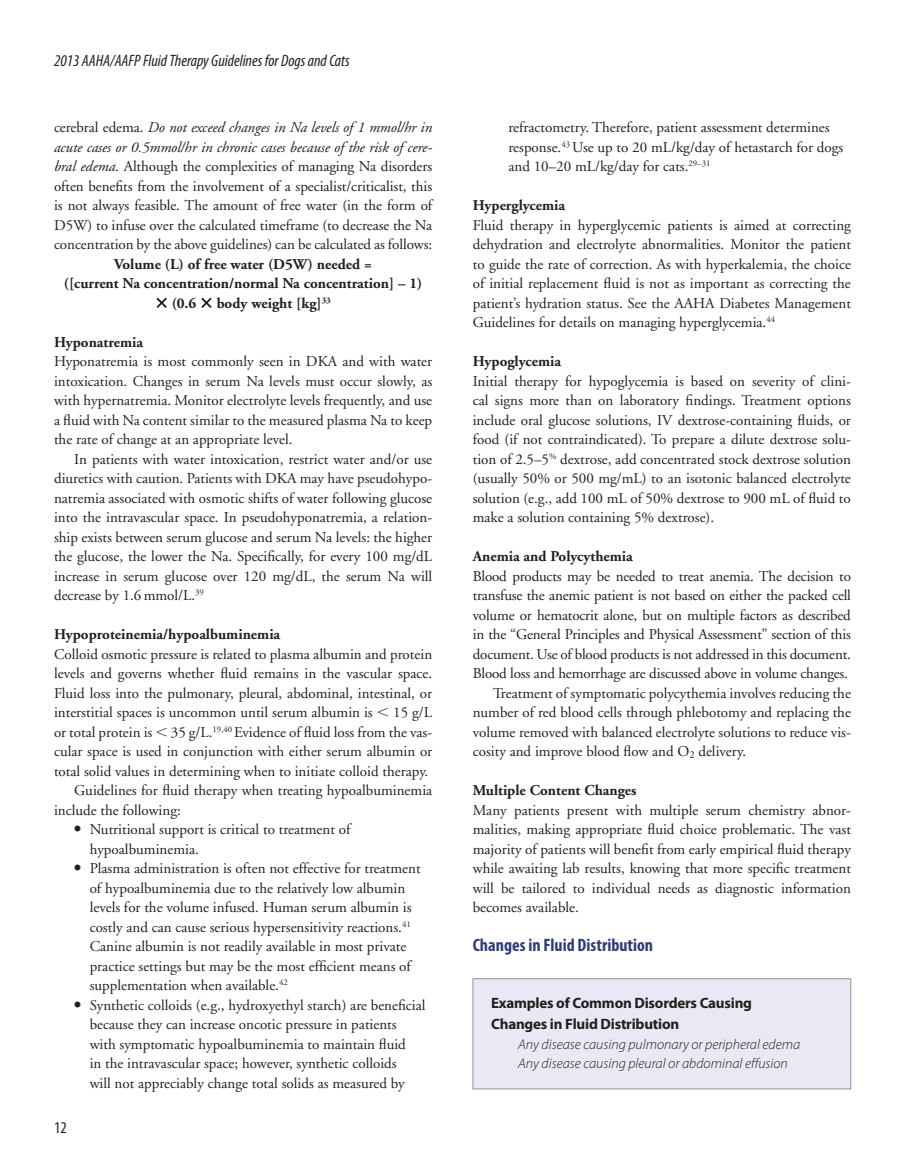
<style>
.page{position:relative;width:905px;height:1175px;background:#fff}
.page>*{position:absolute;margin:0;border:0;box-sizing:border-box;transform-origin:0 0}
.t1{font:700 condensed 18px "Myriad Pro";color:#303d74}
.t2{font:italic condensed 16.5px "Myriad Pro";color:#231f20}
.t3{font:condensed 16.5px "Myriad Pro";color:#231f20}
.t4{font:15px/19.5px "Adobe Garamond";color:#231f20;text-align:justify}
.t5{font:700 15px "Adobe Garamond";color:#231f20}
.t6{font:700 15px/21px "Myriad Pro";letter-spacing:-.015em;color:#231f20}
.t7{font:italic 300 14.25px/19.5px "Myriad Pro";color:#231f20}
.s1{font-style:italic}
</style>
<div class="page">
<div style="left:473px;top:978px;width:377px;height:110px;background:#e8e9f4"></div>
<div style="left:472px;top:978px;width:378px;height:111px;border:1px solid #939598"></div>
<svg style="left:156px;top:297px;width:11px;height:11px"></svg>
<svg style="left:201px;top:297px;width:11px;height:11px"></svg>
<p class="t2" style="left:54px;top:51px;width:297px">2013 AAHA/AAFP Fluid Therapy Guidelines for Dogs and Cats</p>
<p class="t4" style="left:54px;top:118px;width:380px">cerebral edema. <span class="s1">Do not exceed changes in Na levels of 1 mmol/hr in acute cases or 0.5mmol/hr in chronic cases because of the risk of cere&shy;bral edema</span>. Although the complexities of managing Na disorders often benefits from the involvement of a specialist/criticalist, this is not always feasible. The amount of free water (in the form of D5W) to infuse over the calculated timeframe (to decrease the Na concentration by the above guidelines) can be calculated as follows:</p>
<p class="t5" style="left:114px;top:256px;width:259px">Volume (L) of free water (D5W) needed =</p>
<p class="t5" style="left:64px;top:275px;width:360px">([current Na concentration/normal Na concentration] – 1)</p>
<p class="t5" style="left:172px;top:295px;width:26px">(0.6</p>
<p class="t5" style="left:217px;top:295px;width:116px">body weight [kg]<sup>33</sup></p>
<p class="t5" style="left:54px;top:334px;width:90px">Hyponatremia</p>
<p class="t4" style="left:54px;top:352px;width:380px">Hyponatremia is most commonly seen in DKA and with water intoxication. Changes in serum Na levels must occur slowly, as with hypernatremia. Monitor electrolyte levels frequently, and use a fluid with Na content similar to the measured plasma Na to keep the rate of change at an appropriate level.</p>
<p class="t4" style="left:54px;top:449px;width:380px;text-indent:20px">In patients with water intoxication, restrict water and/or use diuretics with caution. Patients with DKA may have pseudohypo&shy;natremia associated with osmotic shifts of water following glucose into the intravascular space. In pseudohyponatremia, a relation&shy;ship exists between serum glucose and serum Na levels: the higher the glucose, the lower the Na. Specifically, for every 100 mg/dL increase in serum glucose over 120 mg/dL, the serum Na will decrease by 1.6mmol/L.<sup>39</sup></p>
<p class="t5" style="left:54px;top:626px;width:228px">Hypoproteinemia/hypoalbuminemia</p>
<p class="t4" style="left:54px;top:644px;width:379px">Colloid osmotic pressure is related to plasma albumin and protein levels and governs whether fluid remains in the vascular space.<br>Fluid loss into the pulmonary, pleural, abdominal, intestinal, or interstitial spaces is uncommon until serum albumin is</p>
<p class="t4" style="left:393px;top:703px;width:40px">15 g/L</p>
<p class="t4" style="left:54px;top:722px;width:379px">or total protein is 35 g/L.<sup>19,40</sup> Evidence of fluid loss from the vas-</p>
<p class="t4" style="left:54px;top:742px;width:380px">cular space is used in conjunction with either serum albumin or</p>
<p class="t4" style="left:54px;top:761px;width:376px">total solid values in determining when to initiate colloid therapy.</p>
<p class="t4" style="left:74px;top:781px;width:359px">Guidelines for fluid therapy when treating hypoalbuminemia</p>
<p class="t4" style="left:54px;top:800px;width:128px">include the following:</p>
<p class="t4" style="left:90px;top:820px;width:262px">Nutritional support is critical to treatment of</p>
<p class="t4" style="left:90px;top:839px;width:111px">hypoalbuminemia.</p>
<p class="t4" style="left:90px;top:859px;width:332px">Plasma administration is often not effective for treatment</p>
<p class="t4" style="left:90px;top:878px;width:317px">of hypoalbuminemia due to the relatively low albumin</p>
<p class="t4" style="left:90px;top:898px;width:323px">levels for the volume infused. Human serum albumin is</p>
<p class="t4" style="left:90px;top:917px;width:322px">costly and can cause serious hypersensitivity reactions.<sup>41</sup></p>
<p class="t4" style="left:90px;top:937px;width:318px">Canine albumin is not readily available in most private</p>
<p class="t4" style="left:90px;top:956px;width:323px">practice settings but may be the most efficient means of</p>
<p class="t4" style="left:90px;top:976px;width:199px">supplementation when available.<sup>42</sup></p>
<p class="t4" style="left:90px;top:995px;width:337px">Synthetic colloids (e.g., hydroxyethyl starch) are beneficial</p>
<p class="t4" style="left:90px;top:1015px;width:308px">because they can increase oncotic pressure in patients</p>
<p class="t4" style="left:90px;top:1034px;width:318px">with symptomatic hypoalbuminemia to maintain fluid</p>
<p class="t4" style="left:90px;top:1054px;width:308px">in the intravascular space; however, synthetic colloids</p>
<p class="t4" style="left:90px;top:1073px;width:317px">will not appreciably change total solids as measured by</p>
<p class="t3" style="left:54px;top:1117px;width:14px">12</p>
<p class="t4" style="left:508px;top:118px;width:336px;text-align:left">refractometry. Therefore, patient assessment determines response.<sup>43</sup> Use up to 20 mL/kg/day of hetastarch for dogs and 10–20 mL/kg/day for cats.<sup>29–31</sup></p>
<p class="t5" style="left:472px;top:197px;width:94px">Hyperglycemia</p>
<p class="t4" style="left:472px;top:215px;width:380px">Fluid therapy in hyperglycemic patients is aimed at correcting dehydration and electrolyte abnormalities. Monitor the patient to guide the rate of correction. As with hyperkalemia, the choice of initial replacement fluid is not as important as correcting the patient’s hydration status. See the AAHA Diabetes Management Guidelines for details on managing hyperglycemia.<sup>44</sup></p>
<p class="t5" style="left:472px;top:353px;width:90px">Hypoglycemia</p>
<p class="t4" style="left:472px;top:371px;width:380px">Initial therapy for hypoglycemia is based on severity of clini&shy;cal signs more than on laboratory findings. Treatment options include oral glucose solutions, IV dextrose-containing fluids, or food (if not contraindicated). To prepare a dilute dextrose solu&shy;tion of 2.5–5<sup>%</sup> dextrose, add concentrated stock dextrose solution (usually 50% or 500 mg/mL) to an isotonic balanced electrolyte solution (e.g., add 100 mL of 50% dextrose to 900 mL of fluid to make a solution containing 5% dextrose).</p>
<p class="t5" style="left:473px;top:548px;width:162px">Anemia and Polycythemia</p>
<p class="t4" style="left:473px;top:566px;width:380px">Blood products may be needed to treat anemia. The decision to</p>
<p class="t4" style="left:473px;top:586px;width:380px">transfuse the anemic patient is not based on either the packed cell</p>
<p class="t4" style="left:473px;top:605px;width:379px">volume or hematocrit alone, but on multiple factors as described</p>
<p class="t4" style="left:473px;top:625px;width:380px">in the “General Principles and Physical Assessment” section of this</p>
<p class="t4" style="left:473px;top:644px;width:379px">document. Use of blood products is not addressed in this document.</p>
<p class="t4" style="left:473px;top:664px;width:377px">Blood loss and hemorrhage are discussed above in volume changes.</p>
<p class="t4" style="left:493px;top:683px;width:359px">Treatment of symptomatic polycythemia involves reducing the</p>
<p class="t4" style="left:473px;top:703px;width:379px">number of red blood cells through phlebotomy and replacing the</p>
<p class="t4" style="left:473px;top:722px;width:379px">volume removed with balanced electrolyte solutions to reduce vis-</p>
<p class="t4" style="left:473px;top:742px;width:275px">cosity and improve blood flow and O<sub>2</sub> delivery.</p>
<p class="t5" style="left:473px;top:782px;width:165px">Multiple Content Changes</p>
<p class="t4" style="left:473px;top:800px;width:380px">Many patients present with multiple serum chemistry abnor&shy;malities, making appropriate fluid choice problematic. The vast majority of patients will benefit from early empirical fluid therapy while awaiting lab results, knowing that more specific treatment will be tailored to individual needs as diagnostic information becomes available.</p>
<p class="t1" style="left:472px;top:934px;width:182px">Changes in Fluid Distribution</p>
<p class="t6" style="left:491px;top:992px;width:262px">Examples of Common Disorders Causing<br>Changes in Fluid Distribution</p>
<p class="t7" style="left:518px;top:1034px;width:283px">Any disease causing pulmonary or peripheral edema<br>Any disease causing pleural or abdominal effusion</p>
</div>
